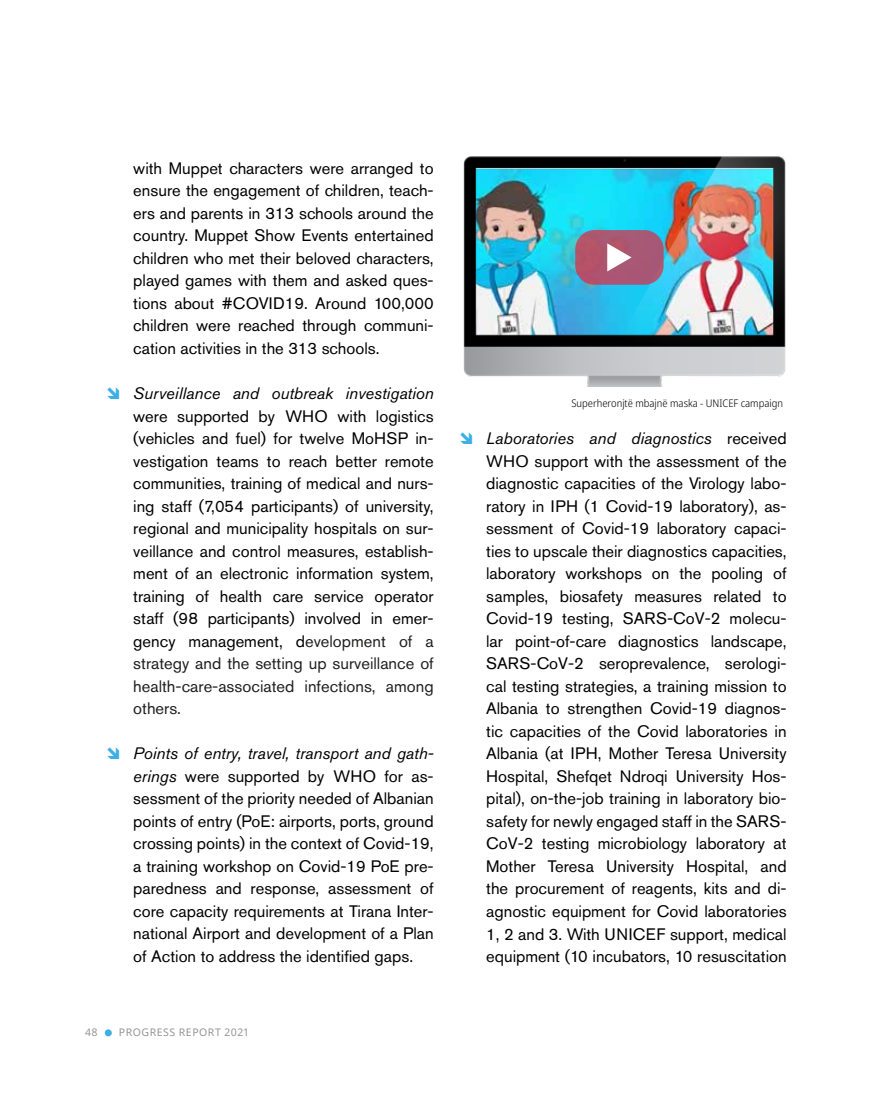
<style>
.page{position:relative;width:893px;height:1106px;background:#fff}
.page>*{position:absolute;margin:0;border:0;box-sizing:border-box;transform-origin:0 0}
.t1{font:16.5px/22.5px "Akzidenz Grotesk Std";color:#000;text-align:justify}
.t2{font:italic 16.5px "Akzidenz Grotesk Std";color:#000}
.t3{font:300 semi-condensed 10.5px "Noto Sans";color:#000}
.t4{font:10.5px "Noto Sans";letter-spacing:.05em;color:#939598}
.s1{color:#201f1e}
.s2{font-style:italic}
</style>
<div class="page">
<div style="left:105px;top:1029px;width:7px;height:7px;background:#3eafe4;border-radius:50%"></div>
<img style="left:463px;top:156px;width:323px;height:230px">
<div style="left:575px;top:230px;width:89px;height:55px;background:linear-gradient(to right,#b3536a,#a35a79);border-radius:19px"></div>
<svg style="left:607px;top:243px;width:25px;height:28px"></svg>
<p class="t1" style="left:133px;top:157px;width:302px">with Muppet characters were arranged to ensure the engagement of children, teach&shy;ers and parents in 313 schools around the country. Muppet Show Events entertained children who met their beloved characters, played games with them and asked ques&shy;tions about #COVID19. Around 100,000 children were reached through communi&shy;cation activities in the 313 schools.</p>
<p class="t2" style="left:133px;top:383px;width:302px">Surveillance and outbreak investigation</p>
<p class="t1" style="left:133px;top:404px;width:302px">were supported by WHO with logistics (vehicles and fuel) for twelve MoHSP in&shy;vestigation teams to reach better remote communities, training of medical and nurs&shy;ing staff (7,054 participants) of university, regional and municipality hospitals on sur&shy;veillance and control measures, establish&shy;ment of an electronic information system, training of health care service operator staff (98 participants) involved in emer&shy;gency management, d<span class="s1">evelopment of a strategy and the setting up surveillance of health-care-associated infections, among others.</span></p>
<p class="t1" style="left:133px;top:742px;width:302px"><span class="s2">Points of entry, travel, transport and gath&shy;erings</span> were supported by WHO for as&shy;sessment of the priority needed of Albanian points of entry (PoE: airports, ports, ground crossing points) in the context of Covid-19, a training workshop on Covid-19 PoE pre&shy;paredness and response, assessment of core capacity requirements at Tirana Inter&shy;national Airport and development of a Plan of Action to address the identified gaps.</p>
<p class="t4" style="left:85px;top:1025px;width:14px">48</p>
<p class="t4" style="left:119px;top:1025px;width:131px">PROGRESS REPORT 2021</p>
<p class="t3" style="left:571px;top:396px;width:213px">Superheronjtë mbajnë maska - UNICEF campaign</p>
<p class="t1" style="left:486px;top:427px;width:302px"><span class="s2">Laboratories and diagnostics</span> received WHO support with the assessment of the diagnostic capacities of the Virology labo&shy;ratory in IPH (1 Covid-19 laboratory), as&shy;sessment of Covid-19 laboratory capaci&shy;ties to upscale their diagnostics capacities, laboratory workshops on the pooling of samples, biosafety measures related to Covid-19 testing, SARS-CoV-2 molecu&shy;lar point-of-care diagnostics landscape, SARS-CoV-2 seroprevalence, serologi&shy;cal testing strategies, a training mission to Albania to strengthen Covid-19 diagnos&shy;tic capacities of the Covid laboratories in Albania (at IPH, Mother Teresa University Hospital, Shefqet Ndroqi University Hos&shy;pital), on-the-job training in laboratory bio&shy;safety for newly engaged staff in the SARS-CoV-2 testing microbiology laboratory at Mother Teresa University Hospital, and the procurement of reagents, kits and di&shy;agnostic equipment for Covid laboratories 1, 2 and 3. With UNICEF support, medical equipment (10 incubators, 10 resuscitation</p>
</div>
